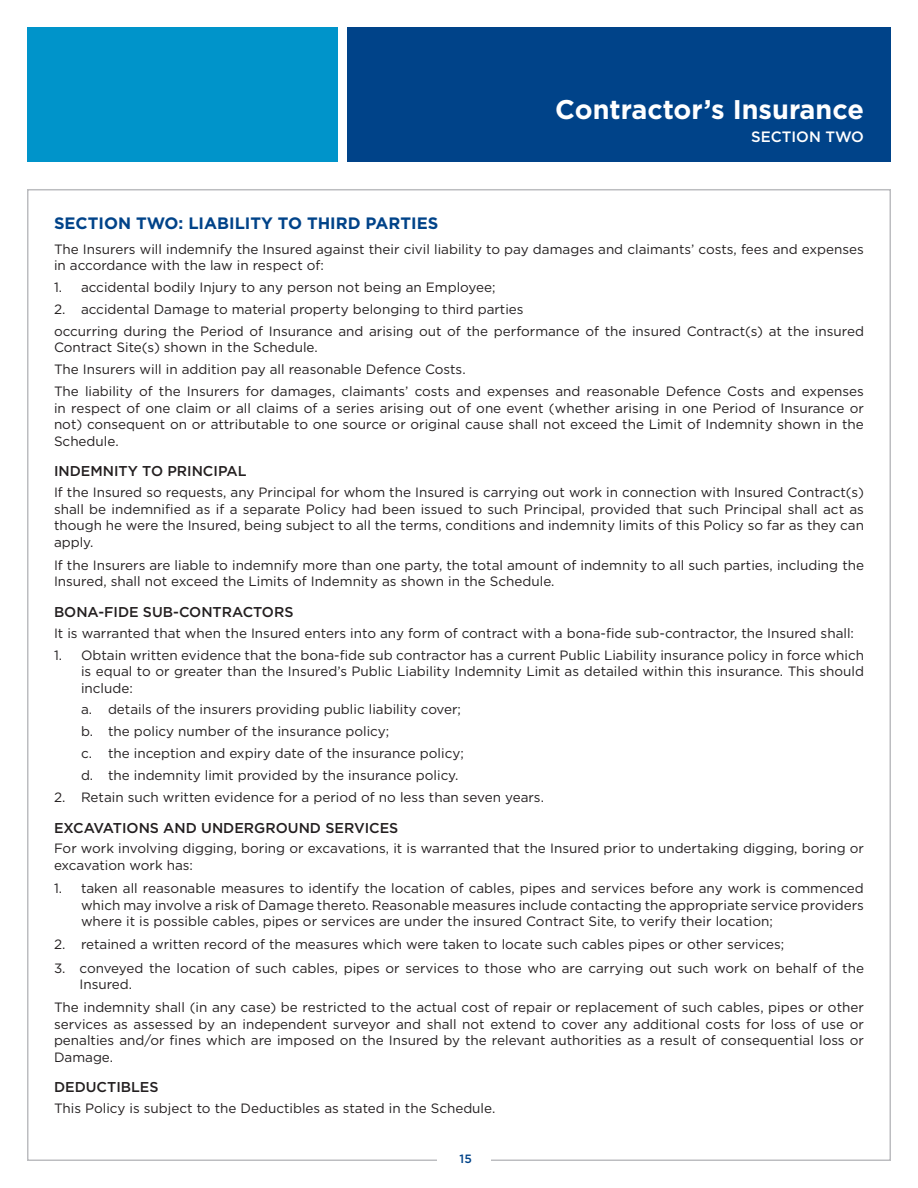
<style>
.page{position:relative;width:918px;height:1188px;background:#fff}
.page>*{position:absolute;margin:0;border:0;box-sizing:border-box;transform-origin:0 0}
.t1{font:700 27px "Gotham";color:#fff}
.t2{font:700 16.5px "Gotham";color:#004389}
.t3{font:500 15px "Gotham";color:#fff}
.t4{font:500 14.25px "Gotham";color:#231f20}
.t5{font:13.5px/16.5px "Gotham";color:#231f20}
.t6{font:500 12px "Gotham";color:#004389}
</style>
<div class="page">
<div style="left:27px;top:27px;width:311px;height:135px;background:#0094ca"></div>
<div style="left:347px;top:27px;width:544px;height:135px;background:#004389"></div>
<h1 class="t1" style="left:555px;top:91px;width:310px">Contractor’s Insurance</h1>
<p class="t3" style="left:751px;top:127px;width:114px">SECTION TWO</p>
<p class="t2" style="left:54px;top:212px;width:386px">SECTION TWO: LIABILITY TO THIRD PARTIES</p>
<p class="t5" style="left:54px;top:240px;width:811px">The Insurers will indemnify the Insured against their civil liability to pay damages and claimants’ costs, fees and expenses in accordance with the law in respect of:</p>
<p class="t5" style="left:54px;top:279px;width:443px">1. accidental bodily Injury to any person not being an Employee;</p>
<p class="t5" style="left:54px;top:298px;width:811px;line-height:21.9px">2. accidental Damage to material property belonging to third parties<br>occurring during the Period of Insurance and arising out of the performance of the insured Contract(s) at the insured</p>
<p class="t5" style="left:54px;top:336px;width:812px;line-height:21.9px">Contract Site(s) shown in the Schedule.<br>The Insurers will in addition pay all reasonable Defence Costs.<br>The liability of the Insurers for damages, claimants’ costs and expenses and reasonable Defence Costs and expenses</p>
<p class="t5" style="left:54px;top:399px;width:811px;text-align:justify">in respect of one claim or all claims of a series arising out of one event (whether arising in one Period of Insurance or not) consequent on or attributable to one source or original cause shall not exceed the Limit of Indemnity shown in the Schedule.</p>
<p class="t4" style="left:54px;top:462px;width:194px">INDEMNITY TO PRINCIPAL</p>
<p class="t5" style="left:54px;top:484px;width:812px;text-align:justify">If the Insured so requests, any Principal for whom the Insured is carrying out work in connection with Insured Contract(s) shall be indemnified as if a separate Policy had been issued to such Principal, provided that such Principal shall act as though he were the Insured, being subject to all the terms, conditions and indemnity limits of this Policy so far as they can apply.</p>
<p class="t5" style="left:54px;top:557px;width:812px">If the Insurers are liable to indemnify more than one party, the total amount of indemnity to all such parties, including the<br>Insured, shall not exceed the Limits of Indemnity as shown in the Schedule.</p>
<p class="t4" style="left:54px;top:602px;width:241px">BONA-FIDE SUB-CONTRACTORS</p>
<p class="t5" style="left:54px;top:624px;width:802px">It is warranted that when the Insured enters into any form of contract with a bona-fide sub-contractor, the Insured shall:</p>
<p class="t5" style="left:81px;top:646px;width:785px;text-align:justify;text-indent:-27px">1. Obtain written evidence that the bona-fide sub contractor has a current Public Liability insurance policy in force which is equal to or greater than the Insured’s Public Liability Indemnity Limit as detailed within this insurance. This should include:</p>
<p class="t5" style="left:81px;top:698px;width:384px;line-height:21.9px">a. details of the insurers providing public liability cover; b. the policy number of the insurance policy;<br>c. the inception and expiry date of the insurance policy; d. the indemnity limit provided by the insurance policy.</p>
<p class="t5" style="left:54px;top:789px;width:492px">2. Retain such written evidence for a period of no less than seven years.</p>
<p class="t4" style="left:54px;top:818px;width:346px">EXCAVATIONS AND UNDERGROUND SERVICES</p>
<p class="t5" style="left:54px;top:840px;width:812px">For work involving digging, boring or excavations, it is warranted that the Insured prior to undertaking digging, boring or excavation work has:</p>
<p class="t5" style="left:81px;top:880px;width:785px;text-align:justify;text-indent:-27px">1. taken all reasonable measures to identify the location of cables, pipes and services before any work is commenced which may involve a risk of Damage thereto. Reasonable measures include contacting the appropriate service providers where it is possible cables, pipes or services are under the insured Contract Site, to verify their location;</p>
<p class="t5" style="left:54px;top:936px;width:732px">2. retained a written record of the measures which were taken to locate such cables pipes or other services;</p>
<p class="t5" style="left:80px;top:959px;width:786px;text-indent:-26px">3. conveyed the location of such cables, pipes or services to those who are carrying out such work on behalf of the<br>Insured.</p>
<p class="t5" style="left:54px;top:999px;width:812px;text-align:justify">The indemnity shall (in any case) be restricted to the actual cost of repair or replacement of such cables, pipes or other services as assessed by an independent surveyor and shall not extend to cover any additional costs for loss of use or penalties and/or fines which are imposed on the Insured by the relevant authorities as a result of consequential loss or Damage.</p>
<p class="t4" style="left:54px;top:1078px;width:106px">DEDUCTIBLES</p>
<p class="t5" style="left:54px;top:1100px;width:443px">This Policy is subject to the Deductibles as stated in the Schedule.</p>
<p class="t6" style="left:460px;top:1151px;width:14px">15</p>
</div>
